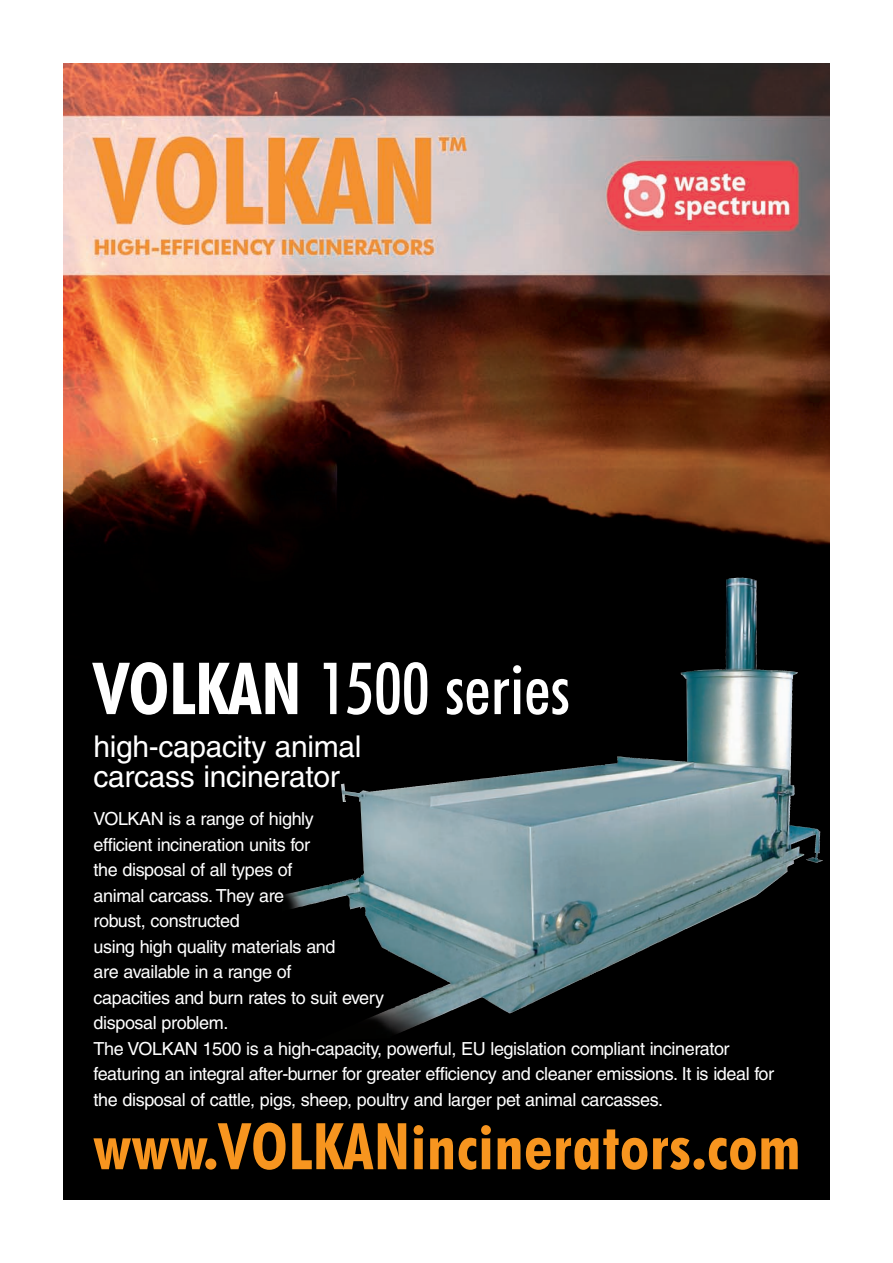
<style>
.page{position:relative;width:893px;height:1263px;background:#fff}
.page>*{position:absolute;margin:0;border:0;box-sizing:border-box;transform-origin:0 0}
.t1{font:500 condensed 72px "Futura BT";color:#fff}
.t2{font:700 condensed 64.5px "Futura BT";letter-spacing:.015em;color:#f7951f}
.t3{font:30px/30px "Helvetica";letter-spacing:-.01em;color:#fff}
.t4{font:18px/25.5px "Helvetica";letter-spacing:-.02em;color:#fff}
.s1{font-weight:700}
</style>
<div class="page">
<img style="left:64px;top:64px;width:765px;height:1135px">
<img style="left:756px;top:581px;width:42px;height:215px">
<h1 class="t1" style="left:94px;top:660px;width:478px"><span class="s1">VOLKAN</span> 1500 series</h1>
<h3 class="t3" style="left:94px;top:734px;width:269px">high-capacity animal carcass incinerator</h3>
<p class="t4" style="left:94px;top:808px;width:682px">VOLKAN is a range of highly<br>efficient incineration units for<br>the disposal of all types of<br>animal carcass. They are<br>robust, constructed<br>using high quality materials and<br>are available in a range of<br>capacities and burn rates to suit every<br>disposal problem.<br>The VOLKAN 1500 is a high-capacity, powerful, EU legislation compliant incinerator featuring an integral after-burner for greater efficiency and cleaner emissions. It is ideal for the disposal of cattle, pigs, sheep, poultry and larger pet animal carcasses.</p>
<h2 class="t2" style="left:94px;top:1120px;width:708px">www.VOLKANincinerators.com</h2>
</div>
